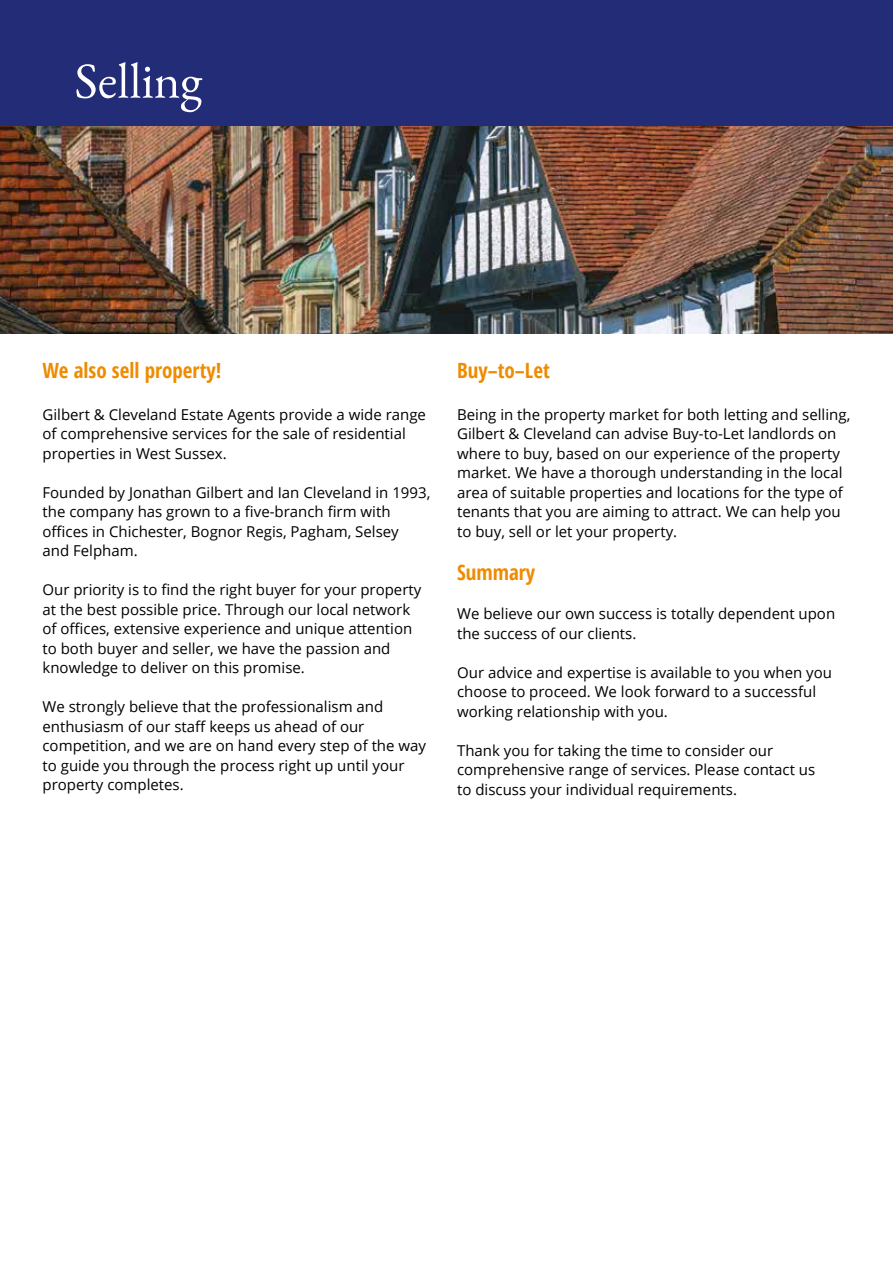
<style>
.page{position:relative;width:893px;height:1263px;background:#fff}
.page>*{position:absolute;margin:0;border:0;box-sizing:border-box;transform-origin:0 0}
.t1{font:50.25px "EB Garamond";color:#fff}
.t2{font:700 condensed 21px "Open Sans";color:#ef8b00}
.t3{font:15px/19.5px "Open Sans";color:#000}
</style>
<div class="page">
<img style="left:0;top:125px;width:893px;height:209px">
<div style="left:0;top:0;width:893px;height:125px;background:#232c77"></div>
<h1 class="t1" style="left:74px;top:40px;width:129px">Selling</h1>
<h2 class="t2" style="left:43px;top:355px;width:181px">We also sell property!</h2>
<p class="t3" style="left:43px;top:404px;width:385px">Gilbert &amp; Cleveland Estate Agents provide a wide range of comprehensive services for the sale of residential properties in West Sussex.</p>
<p class="t3" style="left:43px;top:482px;width:389px">Founded by Jonathan Gilbert and Ian Cleveland in 1993, the company has grown to a five-branch firm with offices in Chichester, Bognor Regis, Pagham, Selsey<br>and Felpham.</p>
<p class="t3" style="left:43px;top:580px;width:380px">Our priority is to find the right buyer for your property at the best possible price. Through our local network of offices, extensive experience and unique attention to both buyer and seller, we have the passion and knowledge to deliver on this promise.</p>
<p class="t3" style="left:43px;top:697px;width:385px">We strongly believe that the professionalism and enthusiasm of our staff keeps us ahead of our competition, and we are on hand every step of the way to guide you through the process right up until your property completes.</p>
<h2 class="t2" style="left:457px;top:355px;width:94px">Buy–to–Let</h2>
<p class="t3" style="left:457px;top:404px;width:395px">Being in the property market for both letting and selling, Gilbert &amp; Cleveland can advise Buy-to-Let landlords on where to buy, based on our experience of the property market. We have a thorough understanding in the local area of suitable properties and locations for the type of tenants that you are aiming to attract. We can help you to buy, sell or let your property.</p>
<h2 class="t2" style="left:457px;top:558px;width:80px">Summary</h2>
<p class="t3" style="left:457px;top:604px;width:380px">We believe our own success is totally dependent upon the success of our clients.</p>
<p class="t3" style="left:457px;top:662px;width:376px">Our advice and expertise is available to you when you choose to proceed. We look forward to a successful working relationship with you.</p>
<p class="t3" style="left:457px;top:740px;width:360px">Thank you for taking the time to consider our comprehensive range of services. Please contact us to discuss your individual requirements.</p>
</div>
